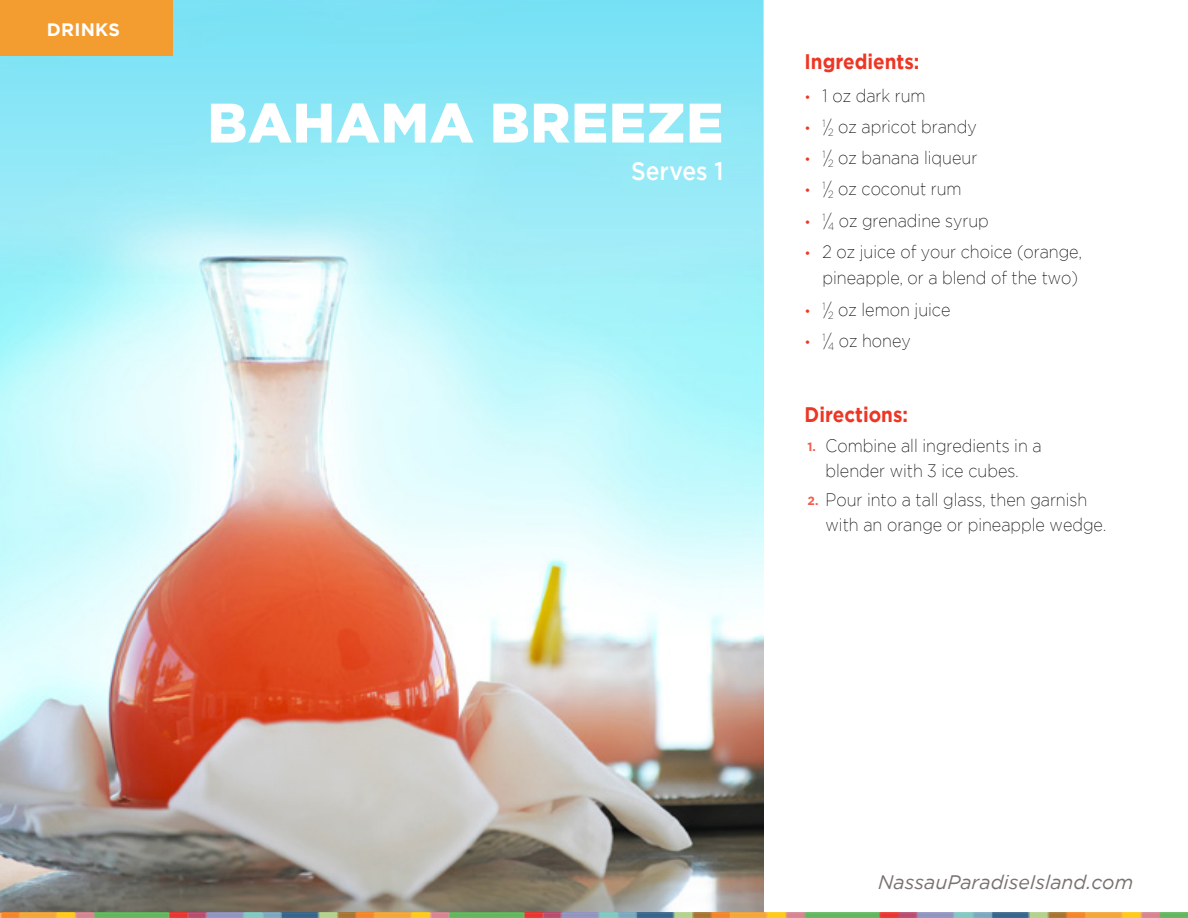
<style>
.page{position:relative;width:1188px;height:918px;background:#fff}
.page>*{position:absolute;margin:0;border:0;box-sizing:border-box;transform-origin:0 0}
.t1{font:900 55.5px "Gotham";letter-spacing:.015em;color:#fff}
.t2{font:500 25.5px "Gotham";color:#fff;scale:.9 1}
.t3{font:700 21px "Gotham";color:#ed3624;scale:.9 1}
.t4{font:italic 19.5px "Gotham";color:#79716f}
.t5{font:200 18px/24.6px "Gotham";color:#000;text-align:right;scale:.9 1}
.t6{font:700 18px "Gotham";letter-spacing:.015em;color:#fff}
.s1{font-weight:300;font-size:13.5px;color:#ed3624}
.s2{font-weight:700;font-size:12px;color:#f15e50}
</style>
<div class="page">
<img style="left:0;top:1px;width:763px;height:911px">
<svg style="left:0;top:0;width:762px;height:284px;background:#94e8f6"></svg>
<div style="left:0;top:0;width:173px;height:56px;background:#f39d30"></div>
<img style="left:0;top:912px;width:1188px;height:6px">
<p class="t6" style="left:47px;top:19px;width:75px">DRINKS</p>
<h1 class="t1" style="left:207px;top:91px;width:517px">BAHAMA BREEZE</h1>
<h2 class="t2" style="left:631px;top:156px;width:104px">Serves 1</h2>
<p class="t3" style="left:805px;top:50px;width:129px">Ingredients:</p>
<p class="t5" style="left:805px;top:83px;width:136px"><span class="s1">•</span> 1 oz dark rum</p>
<p class="t5" style="left:805px;top:114px;width:193px"><span class="s1">•</span> <sup>1</sup>/<sub>2</sub> oz apricot brandy</p>
<p class="t5" style="left:805px;top:145px;width:193px"><span class="s1">•</span> <sup>1</sup>/<sub>2</sub> oz banana liqueur</p>
<p class="t5" style="left:805px;top:177px;width:176px"><span class="s1">•</span> <sup>1</sup>/<sub>2</sub> oz coconut rum</p>
<p class="t5" style="left:805px;top:208px;width:206px"><span class="s1">•</span> <sup>1</sup>/<sub>4</sub> oz grenadine syrup</p>
<p class="t5" style="left:805px;top:238px;width:310px;line-height:26.7px"><span class="s1">•</span> 2 oz juice of your choice (orange, pineapple, or a blend of the two)</p>
<p class="t5" style="left:805px;top:297px;width:164px"><span class="s1">•</span> <sup>1</sup>/<sub>2</sub> oz lemon juice</p>
<p class="t5" style="left:805px;top:328px;width:120px"><span class="s1">•</span> <sup>1</sup>/<sub>4</sub> oz honey</p>
<p class="t3" style="left:805px;top:402px;width:117px">Directions:</p>
<p class="t5" style="left:808px;top:434px;width:262px;text-align:center"><span class="s2">1.</span> Combine all ingredients in a blender with 3 ice cubes.</p>
<p class="t5" style="left:826px;top:487px;width:313px;text-align:left;text-indent:-18px"><span class="s2">2.</span> Pour into a tall glass, then garnish with an orange or pineapple wedge.</p>
<p class="t4" style="left:878px;top:871px;width:256px">NassauParadiseIsland.com</p>
</div>
